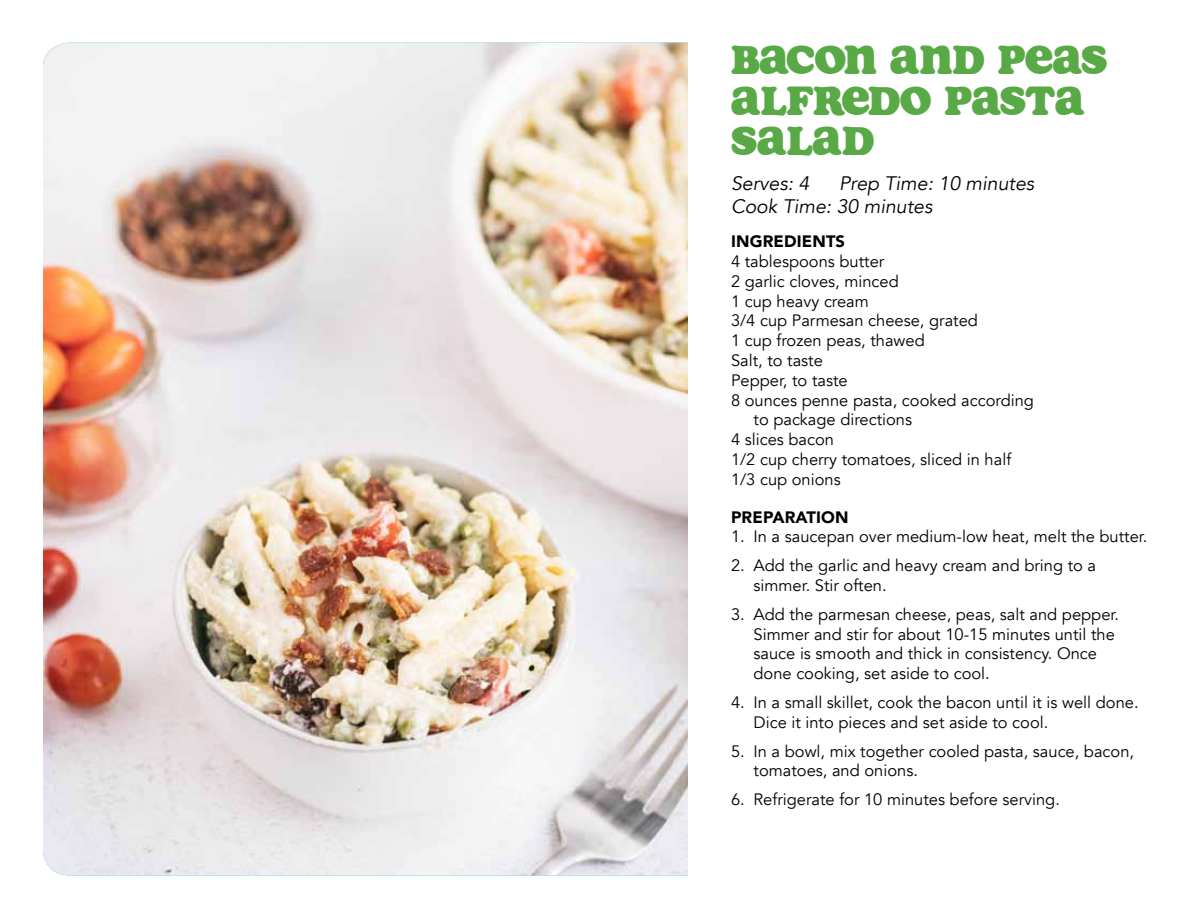
<style>
.page{position:relative;width:1188px;height:918px;background:#fff}
.page>*{position:absolute;margin:0;border:0;box-sizing:border-box;transform-origin:0 0}
.t1{font:40.5px/40.5px "Soap";color:#59aa47}
.t2{font:italic 19.5px/23.4px "Avenir";color:#000}
.t3{font:16.5px/19.8px "Avenir";color:#000}
.t4{font:900 16.5px "Avenir";letter-spacing:.01em;color:#000}
</style>
<div class="page">
<img style="left:43px;top:43px;width:645px;height:832px">
<h1 class="t1" style="left:731px;top:39px;width:378px">BACON AND PEAS<br>ALFREDO PASTA<br>SALAD</h1>
<p class="t2" style="left:731px;top:172px;width:80px">Serves: 4</p>
<p class="t2" style="left:731px;top:172px;width:305px;text-indent:108px">Prep Time: 10 minutes<br>Cook Time: 30 minutes</p>
<p class="t4" style="left:731px;top:227px;width:116px">INGREDIENTS</p>
<p class="t3" style="left:731px;top:252px;width:155px">4 tablespoons butter</p>
<p class="t3" style="left:731px;top:272px;width:169px">2 garlic cloves, minced</p>
<p class="t3" style="left:731px;top:291px;width:139px">1 cup heavy cream</p>
<p class="t3" style="left:731px;top:311px;width:248px">3/4 cup Parmesan cheese, grated</p>
<p class="t3" style="left:731px;top:331px;width:195px">1 cup frozen peas, thawed</p>
<p class="t3" style="left:731px;top:351px;width:93px">Salt, to taste</p>
<p class="t3" style="left:731px;top:371px;width:118px">Pepper, to taste</p>
<p class="t3" style="left:731px;top:390px;width:304px">8 ounces penne pasta, cooked according</p>
<p class="t3" style="left:754px;top:410px;width:160px">to package directions</p>
<p class="t3" style="left:731px;top:430px;width:105px">4 slices bacon</p>
<p class="t3" style="left:731px;top:450px;width:282px">1/2 cup cherry tomatoes, sliced in half</p>
<p class="t3" style="left:731px;top:470px;width:111px">1/3 cup onions</p>
<p class="t4" style="left:731px;top:503px;width:119px">PREPARATION</p>
<p class="t3" style="left:731px;top:527px;width:418px">1. In a saucepan over medium-low heat, melt the butter.</p>
<p class="t3" style="left:754px;top:556px;width:344px;text-indent:-23px">2. Add the garlic and heavy cream and bring to a simmer. Stir often.</p>
<p class="t3" style="left:754px;top:605px;width:367px;text-indent:-23px">3. Add the parmesan cheese, peas, salt and pepper.<br>Simmer and stir for about 10-15 minutes until the sauce is smooth and thick in consistency. Once done cooking, set aside to cool.</p>
<p class="t3" style="left:754px;top:693px;width:387px;text-indent:-23px">4. In a small skillet, cook the bacon until it is well done.<br>Dice it into pieces and set aside to cool.</p>
<p class="t3" style="left:754px;top:741px;width:382px;text-indent:-23px">5. In a bowl, mix together cooled pasta, sauce, bacon, tomatoes, and onions.</p>
<p class="t3" style="left:731px;top:790px;width:330px">6. Refrigerate for 10 minutes before serving.</p>
</div>
